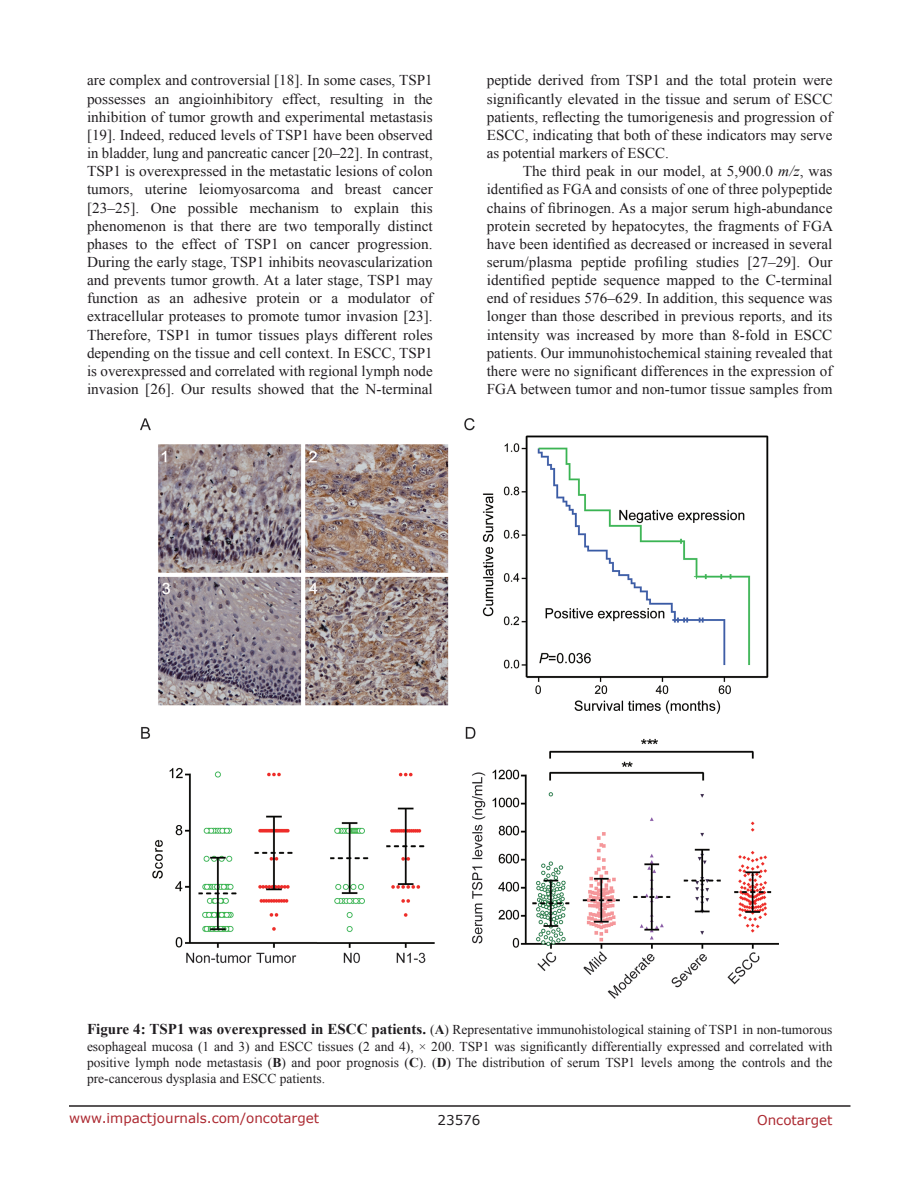
<style>
.page{position:relative;width:918px;height:1188px;background:#fff}
.page>*{position:absolute;margin:0;border:0;box-sizing:border-box;transform-origin:0 0}
.t1{font:15px/18.1px "Times New Roman";color:#201d20;text-align:justify}
.t2{font:13.5px/16.2px "Times New Roman";color:#201d20;text-align:justify}
.t3{font:13.5px "Verdana";color:#ac2830}
.t4{font:13.5px "Verdana";color:#201d20}
.s1{font-style:italic}
.s2{font-weight:700;font-size:15px}
.s3{font-weight:700}
</style>
<div class="page">
<hr style="left:69px;top:1105px;width:781px;height:2px;background:#231f20">
<img style="left:141px;top:419px;width:638px;height:579px">
<p class="t1" style="left:87px;top:71px;width:347px">are complex and controversial [18]. In some cases, TSP1 possesses an angioinhibitory effect, resulting in the inhibition of tumor growth and experimental metastasis [19]. Indeed, reduced levels of TSP1 have been observed in bladder, lung and pancreatic cancer [20–22]. In contrast, TSP1 is overexpressed in the metastatic lesions of colon tumors, uterine leiomyosarcoma and breast cancer [23–25]. One possible mechanism to explain this phenomenon is that there are two temporally distinct phases to the effect of TSP1 on cancer progression.<br>During the early stage, TSP1 inhibits neovascularization and prevents tumor growth. At a later stage, TSP1 may function as an adhesive protein or a modulator of extracellular proteases to promote tumor invasion [23].<br>Therefore, TSP1 in tumor tissues plays different roles depending on the tissue and cell context. In ESCC, TSP1 is overexpressed and correlated with regional lymph node invasion [26]. Our results showed that the N-terminal</p>
<p class="t1" style="left:487px;top:71px;width:347px">peptide derived from TSP1 and the total protein were significantly elevated in the tissue and serum of ESCC patients, reflecting the tumorigenesis and progression of ESCC, indicating that both of these indicators may serve as potential markers of ESCC.</p>
<p class="t1" style="left:487px;top:162px;width:348px;text-indent:36px">The third peak in our model, at 5,900.0 <span class="s1">m/z</span>, was identified as FGA and consists of one of three polypeptide chains of fibrinogen. As a major serum high-abundance protein secreted by hepatocytes, the fragments of FGA have been identified as decreased or increased in several serum/plasma peptide profiling studies [27–29]. Our identified peptide sequence mapped to the C-terminal end of residues 576–629. In addition, this sequence was longer than those described in previous reports, and its intensity was increased by more than 8-fold in ESCC patients. Our immunohistochemical staining revealed that there were no significant differences in the expression of FGA between tumor and non-tumor tissue samples from</p>
<p class="t2" style="left:87px;top:1022px;width:747px"><span class="s2">Figure 4: TSP1 was overexpressed in ESCC patients.</span> (<span class="s3">A</span>) Representative immunohistological staining of TSP1 in non-tumorous esophageal mucosa (1 and 3) and ESCC tissues (2 and 4), × 200. TSP1 was significantly differentially expressed and correlated with positive lymph node metastasis (<span class="s3">B</span>) and poor prognosis (<span class="s3">C</span>). (<span class="s3">D</span>) The distribution of serum TSP1 levels among the controls and the pre-cancerous dysplasia and ESCC patients.</p>
<p class="t3" style="left:69px;top:1109px;width:252px">www.impactjournals.com/oncotarget</p>
<p class="t4" style="left:438px;top:1111px;width:44px">23576</p>
<p class="t3" style="left:757px;top:1111px;width:77px">Oncotarget</p>
</div>
